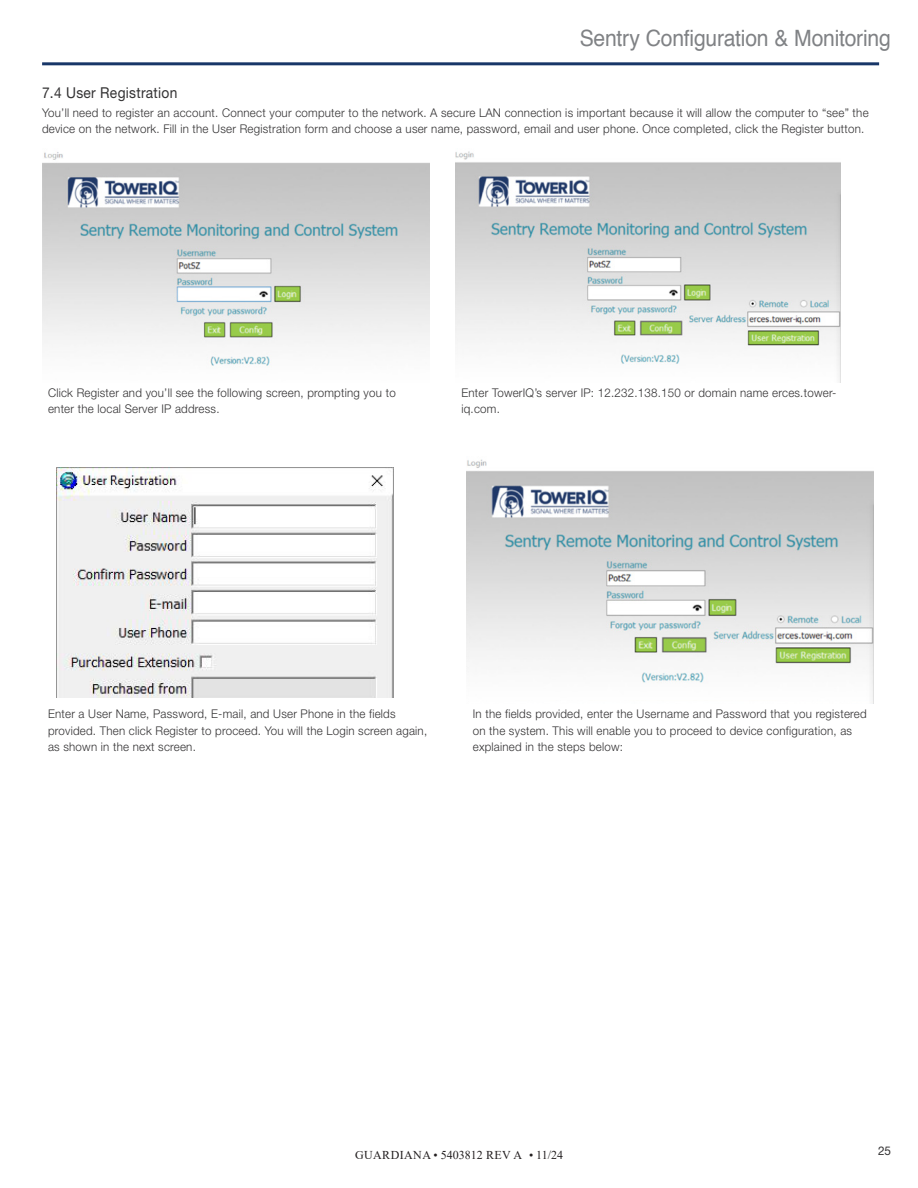
<style>
.page{position:relative;width:918px;height:1188px;background:#fff}
.page>*{position:absolute;margin:0;border:0;box-sizing:border-box;transform-origin:0 0}
.page_header{font:22.5px "Helvetica";letter-spacing:-.01em;color:#808285;scale:.94 1}
.sub-chapter{font:15px "Helvetica Neue LT Std";letter-spacing:.02em;color:#333233;scale:.92 1}
.Body_Text_-_Left{font:300 12px/16.5px "Helvetica Neue LT Std";letter-spacing:.02em;color:#333233;scale:.96 1}
.t1{font:12px "Times New Roman";letter-spacing:.035em;color:#231f20}
.t2{font:12px "Helvetica Neue LT Std";color:#333233}
</style>
<div class="page">
<hr style="left:42px;top:62px;width:837px;height:3px;background:#183668">
<img style="left:42px;top:152px;width:388px;height:216px">
<img style="left:455px;top:151px;width:386px;height:231px">
<img style="left:56px;top:468px;width:338px;height:230px">
<img style="left:467px;top:459px;width:406px;height:245px">
<p class="page_header" style="left:580px;top:21px;width:333px">Sentry Configuration &amp; Monitoring</p>
<p class="sub-chapter" style="left:42px;top:83px;width:149px">7.4 User Registration</p>
<p class="Body_Text_-_Left" style="left:42px;top:104px;width:863px">You’ll need to register an account. Connect your computer to the network. A secure LAN connection is important because it will allow the computer to “see” the device on the network. Fill in the User Registration form and choose a user name, password, email and user phone. Once completed, click the Register button.</p>
<p class="Body_Text_-_Left" style="left:48px;top:384px;width:364px">Click Register and you’ll see the following screen, prompting you to enter the local Server IP address.</p>
<p class="Body_Text_-_Left" style="left:461px;top:384px;width:392px">Enter TowerIQ’s server IP: 12.232.138.150 or domain name erces.tower&shy;iq.com.</p>
<p class="Body_Text_-_Left" style="left:48px;top:706px;width:397px">Enter a User Name, Password, E-mail, and User Phone in the fields provided. Then click Register to proceed. You will the Login screen again, as shown in the next screen.</p>
<p class="Body_Text_-_Left" style="left:473px;top:706px;width:412px">In the fields provided, enter the Username and Password that you registered on the system. This will enable you to proceed to device configuration, as explained in the steps below:</p>
<p class="t1" style="left:355px;top:1147px;width:210px">GUARDIANA • 5403812 REV A • 11/24</p>
<p class="t2" style="left:878px;top:1143px;width:14px">25</p>
</div>
